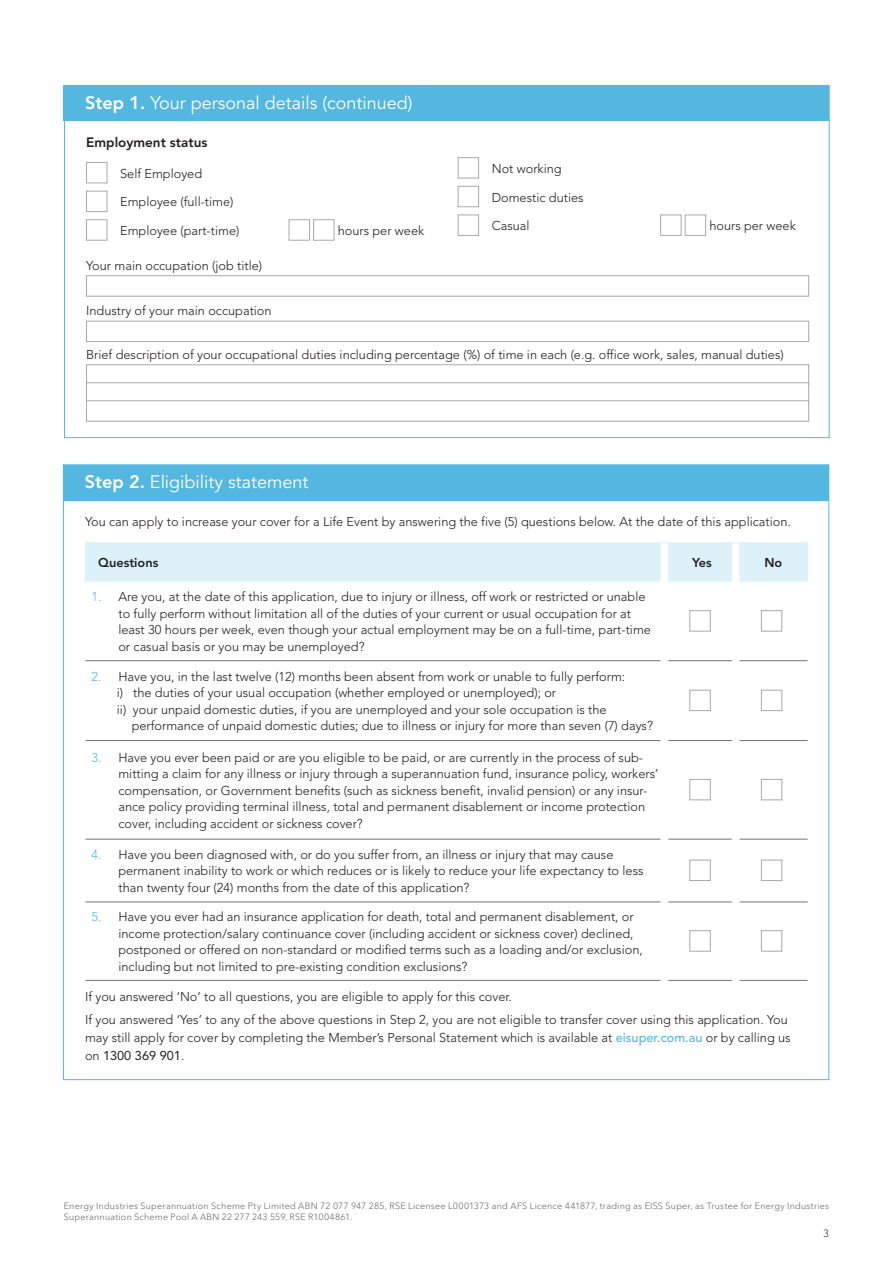
<style>
.page{position:relative;width:893px;height:1263px;background:#fff}
.page>*{position:absolute;margin:0;border:0;box-sizing:border-box;transform-origin:0 0}
.HEADER_-_BODY_COPY{font:18px "Avenir LT Std";color:#fff}
.BODY_COPY{font:800 13.5px "Avenir LT Std";color:#231f20}
.BODY_COPY-2{font:300 12.75px/16.5px "Avenir LT Std";color:#231f20}
.t1{font:800 12.75px "Avenir LT Std";color:#231f20}
.t2{font:300 10.5px "Avenir Next LT Pro";color:#231f20}
.t3{font:300 9px/11.2px "Avenir Next LT Pro";letter-spacing:.025em;color:#555859}
.s1{font-weight:800}
.s2{color:#54b7df}
.s3{font-weight:500;color:#54b7df}
.s4{font-weight:400}
</style>
<div class="page">
<div style="left:86px;top:543px;width:721px;height:39px;background:#dcf1f8"></div>
<hr style="left:85px;top:542px;width:579px;height:1px;background:#dcf1f8">
<hr style="left:85px;top:543px;width:1px;height:39px;background:#dcf1f8">
<hr style="left:664px;top:542px;width:72px;height:1px;background:#dcf1f8">
<hr style="left:736px;top:542px;width:72px;height:1px;background:#dcf1f8">
<hr style="left:807px;top:543px;width:1px;height:39px;background:#dcf1f8">
<hr style="left:85px;top:660px;width:576px;height:1px;background:#727273">
<hr style="left:668px;top:660px;width:64px;height:1px;background:#727273">
<hr style="left:739px;top:660px;width:68px;height:1px;background:#727273">
<hr style="left:85px;top:740px;width:576px;height:1px;background:#727273">
<hr style="left:668px;top:740px;width:64px;height:1px;background:#727273">
<hr style="left:739px;top:740px;width:68px;height:1px;background:#727273">
<hr style="left:85px;top:839px;width:576px;height:1px;background:#727273">
<hr style="left:668px;top:839px;width:64px;height:1px;background:#727273">
<hr style="left:739px;top:839px;width:68px;height:1px;background:#727273">
<hr style="left:85px;top:902px;width:576px;height:1px;background:#727273">
<hr style="left:668px;top:902px;width:64px;height:1px;background:#727273">
<hr style="left:739px;top:902px;width:68px;height:1px;background:#727273">
<hr style="left:85px;top:980px;width:576px;height:1px;background:#727273">
<hr style="left:668px;top:980px;width:64px;height:1px;background:#727273">
<hr style="left:739px;top:980px;width:68px;height:1px;background:#727273">
<div style="left:661px;top:543px;width:7px;height:39px;background:#fff"></div>
<div style="left:732px;top:543px;width:7px;height:39px;background:#fff"></div>
<div style="left:689px;top:610px;width:22px;height:21px;background:#fff;border:1px solid #a8a9ad"></div>
<div style="left:761px;top:610px;width:21px;height:21px;background:#fff;border:1px solid #a8a9ad"></div>
<div style="left:689px;top:690px;width:22px;height:21px;background:#fff;border:1px solid #a8a9ad"></div>
<div style="left:761px;top:690px;width:21px;height:21px;background:#fff;border:1px solid #a8a9ad"></div>
<div style="left:689px;top:779px;width:22px;height:21px;background:#fff;border:1px solid #a8a9ad"></div>
<div style="left:761px;top:779px;width:21px;height:21px;background:#fff;border:1px solid #a8a9ad"></div>
<div style="left:689px;top:860px;width:22px;height:21px;background:#fff;border:1px solid #a8a9ad"></div>
<div style="left:761px;top:860px;width:21px;height:21px;background:#fff;border:1px solid #a8a9ad"></div>
<div style="left:689px;top:930px;width:22px;height:21px;background:#fff;border:1px solid #a8a9ad"></div>
<div style="left:761px;top:930px;width:21px;height:21px;background:#fff;border:1px solid #a8a9ad"></div>
<div style="left:63px;top:465px;width:766px;height:35px;background:#54b7df"></div>
<div style="left:86px;top:162px;width:21px;height:21px;background:#fff;border:1px solid #a8a9ad"></div>
<div style="left:86px;top:191px;width:21px;height:21px;background:#fff;border:1px solid #a8a9ad"></div>
<div style="left:86px;top:219px;width:21px;height:22px;background:#fff;border:1px solid #a8a9ad"></div>
<div style="left:289px;top:219px;width:21px;height:22px;background:#fff;border:1px solid #a8a9ad"></div>
<div style="left:313px;top:219px;width:21px;height:22px;background:#fff;border:1px solid #a8a9ad"></div>
<div style="left:458px;top:157px;width:21px;height:21px;background:#fff;border:1px solid #a8a9ad"></div>
<div style="left:458px;top:186px;width:21px;height:21px;background:#fff;border:1px solid #a8a9ad"></div>
<div style="left:458px;top:215px;width:21px;height:21px;background:#fff;border:1px solid #a8a9ad"></div>
<div style="left:660px;top:215px;width:21px;height:21px;background:#fff;border:1px solid #a8a9ad"></div>
<div style="left:685px;top:215px;width:21px;height:21px;background:#fff;border:1px solid #a8a9ad"></div>
<div style="left:86px;top:275px;width:723px;height:22px;background:#fff;border:1px solid #a8a9ad"></div>
<div style="left:86px;top:321px;width:723px;height:21px;background:#fff;border:1px solid #a8a9ad"></div>
<div style="left:86px;top:364px;width:723px;height:22px;background:#fff;border:1px solid #a8a9ad"></div>
<div style="left:86px;top:382px;width:723px;height:22px;background:#fff;border:1px solid #a8a9ad"></div>
<div style="left:86px;top:400px;width:723px;height:22px;background:#fff;border:1px solid #a8a9ad"></div>
<div style="left:64px;top:85px;width:765px;height:36px;background:#54b7df"></div>
<p class="HEADER_-_BODY_COPY" style="left:85px;top:92px;width:329px"><span class="s1">Step 1.</span> Your personal details (continued)</p>
<p class="BODY_COPY" style="left:86px;top:134px;width:123px">Employment status</p>
<p class="BODY_COPY-2" style="left:120px;top:165px;width:83px">Self Employed</p>
<p class="BODY_COPY-2" style="left:120px;top:194px;width:115px">Employee (full-time)</p>
<p class="BODY_COPY-2" style="left:120px;top:222px;width:121px">Employee (part-time)</p>
<p class="BODY_COPY-2" style="left:338px;top:222px;width:88px">hours per week</p>
<p class="BODY_COPY-2" style="left:492px;top:160px;width:71px">Not working</p>
<p class="BODY_COPY-2" style="left:492px;top:189px;width:93px">Domestic duties</p>
<p class="BODY_COPY-2" style="left:492px;top:218px;width:39px">Casual</p>
<p class="BODY_COPY-2" style="left:709px;top:218px;width:88px">hours per week</p>
<p class="BODY_COPY-2" style="left:86px;top:257px;width:178px">Your main occupation (job title)</p>
<p class="BODY_COPY-2" style="left:86px;top:302px;width:187px">Industry of your main occupation</p>
<p class="BODY_COPY-2" style="left:86px;top:346px;width:699px">Brief description of your occupational duties including percentage (%) of time in each (e.g. office work, sales, manual duties)</p>
<p class="HEADER_-_BODY_COPY" style="left:85px;top:472px;width:225px"><span class="s1">Step 2.</span> Eligibility statement</p>
<p class="BODY_COPY-2" style="left:85px;top:513px;width:707px">You can apply to increase your cover for a Life Event by answering the five (5) questions below. At the date of this application.</p>
<p class="t1" style="left:98px;top:555px;width:62px">Questions</p>
<p class="t1" style="left:692px;top:555px;width:21px">Yes</p>
<p class="t1" style="left:764px;top:555px;width:19px">No</p>
<p class="BODY_COPY-2" style="left:118px;top:589px;width:534px;text-indent:-27px"><span class="s2">1.</span> Are you, at the date of this application, due to injury or illness, off work or restricted or unable to fully perform without limitation all of the duties of your current or usual occupation for at least 30 hours per week, even though your actual employment may be on a full-time, part-time or casual basis or you may be unemployed?</p>
<p class="BODY_COPY-2" style="left:91px;top:668px;width:535px"><span class="s2">2.</span> Have you, in the last twelve (12) months been absent from work or unable to fully perform:</p>
<p class="BODY_COPY-2" style="left:117px;top:685px;width:441px">i) the duties of your usual occupation (whether employed or unemployed); or</p>
<p class="BODY_COPY-2" style="left:132px;top:701px;width:523px;text-indent:-15px">ii) your unpaid domestic duties, if you are unemployed and your sole occupation is the performance of unpaid domestic duties; due to illness or injury for more than seven (7) days?</p>
<p class="BODY_COPY-2" style="left:118px;top:749px;width:542px;text-indent:-27px"><span class="s2">3.</span> Have you ever been paid or are you eligible to be paid, or are currently in the process of sub&shy;mitting a claim for any illness or injury through a superannuation fund, insurance policy, workers’ compensation, or Government benefits (such as sickness benefit, invalid pension) or any insur&shy;ance policy providing terminal illness, total and permanent disablement or income protection cover, including accident or sickness cover?</p>
<p class="BODY_COPY-2" style="left:118px;top:846px;width:527px;text-indent:-27px"><span class="s2">4.</span> Have you been diagnosed with, or do you suffer from, an illness or injury that may cause permanent inability to work or which reduces or is likely to reduce your life expectancy to less than twenty four (24) months from the date of this application?</p>
<p class="BODY_COPY-2" style="left:118px;top:909px;width:526px;text-indent:-27px"><span class="s2">5.</span> Have you ever had an insurance application for death, total and permanent disablement, or income protection/salary continuance cover (including accident or sickness cover) declined, postponed or offered on non-standard or modified terms such as a loading and/or exclusion, including but not limited to pre-existing condition exclusions?</p>
<p class="BODY_COPY-2" style="left:85px;top:989px;width:428px">If you answered ‘No’ to all questions, you are eligible to apply for this cover.</p>
<p class="BODY_COPY-2" style="left:85px;top:1010px;width:707px;line-height:18px">If you answered ‘Yes’ to any of the above questions in Step 2, you are not eligible to transfer cover using this application. You may still apply for cover by completing the Member’s Personal Statement which is available at <span class="s3">eisuper.com.au</span> or by calling us on <span class="s4">1300 369 901</span>.</p>
<p class="t3" style="left:64px;top:1200px;width:767px">Energy Industries Superannuation Scheme Pty Limited ABN 72 077 947 285, RSE Licensee L0001373 and AFS Licence 441877, trading as EISS Super, as Trustee for Energy Industries<br>Superannuation Scheme Pool A ABN 22 277 243 559, RSE R1004861.</p>
<p class="t2" style="left:823px;top:1227px;width:8px">3</p>
</div>
